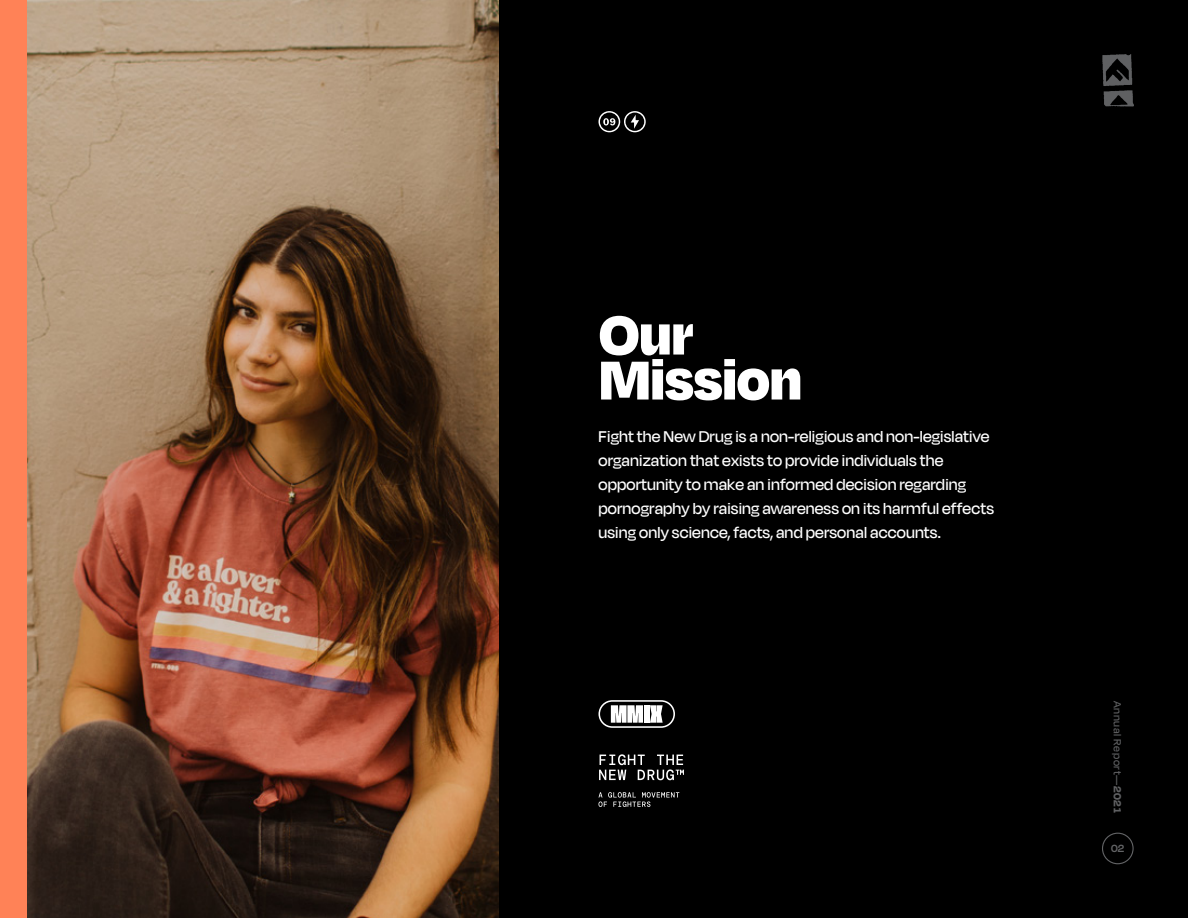
<style>
.page{position:relative;width:1188px;height:918px;background:#000}
.page>*{position:absolute;margin:0;border:0;box-sizing:border-box;transform-origin:0 0}
.t1{font:900 63px/45px "Degular";letter-spacing:-.02em;color:#fff}
.t2{font:500 18px/24px "Degular Display";letter-spacing:.01em;color:#fff}
.t3{font:500 12px "Degular Display";letter-spacing:.06em;color:#5f6062}
.t4{font:600 12px "Degular Display";color:#636466}
.s1{font-weight:700}
</style>
<div class="page">
<div style="left:1102px;top:833px;width:32px;height:31px;border:1px solid #636466;border-radius:50%"></div>
<svg style="left:1102px;top:54px;width:32px;height:53px"></svg>
<img style="left:26px;top:0;width:473px;height:918px">
<div style="left:0;top:0;width:26px;height:918px;background:#ff8257"></div>
<svg style="left:599px;top:754px;width:85px;height:26px"></svg>
<svg style="left:599px;top:792px;width:80px;height:15px"></svg>
<svg style="left:599px;top:111px;width:47px;height:21px"></svg>
<svg style="left:598px;top:700px;width:77px;height:28px"></svg>
<h1 class="t1" style="left:598px;top:309px;width:206px">Our<br>Mission</h1>
<p class="t2" style="left:598px;top:424px;width:397px">Fight the New Drug is a non-religious and non-legislative organization that exists to provide individuals the opportunity to make an informed decision regarding pornography by raising awareness on its harmful effects using only science, facts, and personal accounts.</p>
<p class="t3" style="left:1124px;top:700px;width:113px;rotate:90deg">Annual Report—<span class="s1">2021</span></p>
<p class="t4" style="left:1111px;top:842px;width:15px">02</p>
</div>
